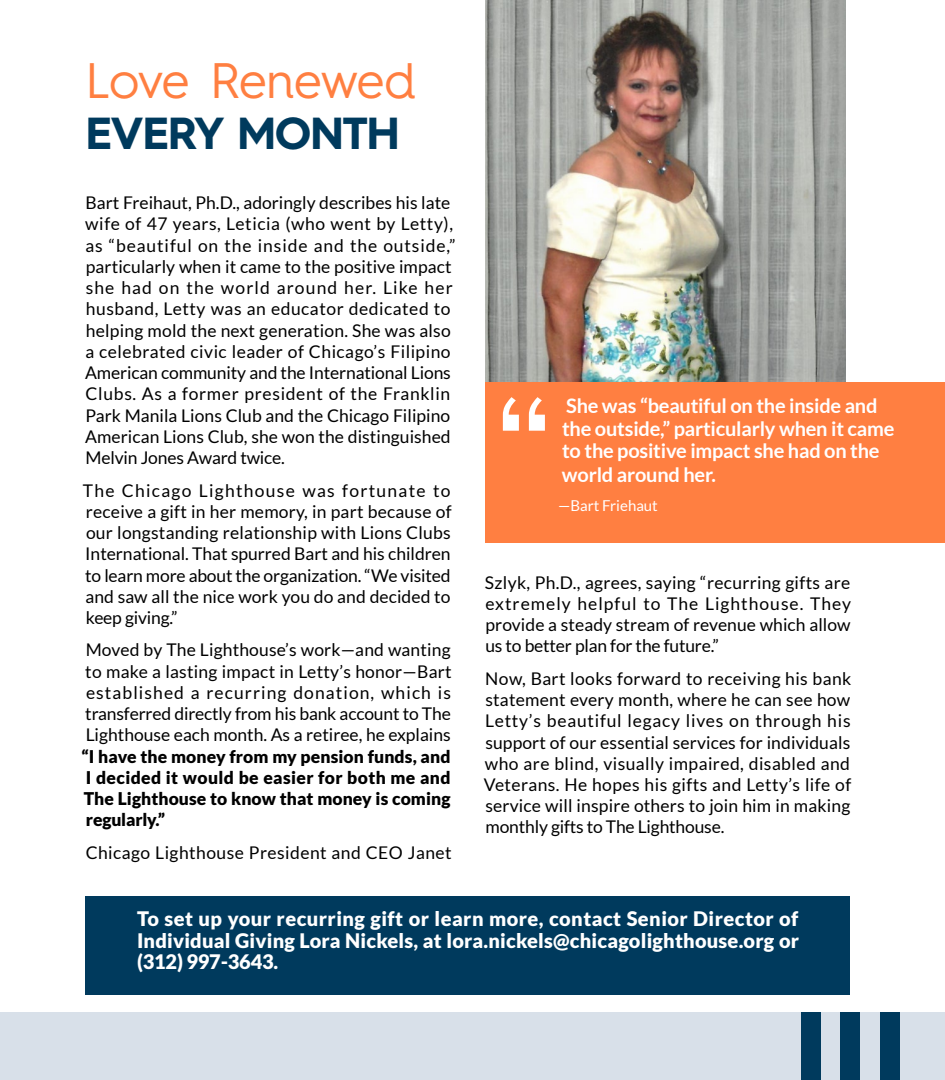
<style>
.page{position:relative;width:945px;height:1080px;background:#fff}
.page>*{position:absolute;margin:0;border:0;box-sizing:border-box;transform-origin:0 0}
.t1{font:50px "Hurme Geometric Sans 4";letter-spacing:-.025em;color:#ff7f41}
.t2{font:700 45px "Hurme Geometric Sans 4";letter-spacing:-.03em;color:#003a5d}
.MAIN_P{font:900 20px/21.2px "Lato";letter-spacing:.01em;color:#fff;text-align:justify}
.t3{font:700 20px/23px "Lato";letter-spacing:-.01em;color:#fff}
.MAIN_P-2{font:17.5px/21.2px "Lato";letter-spacing:.005em;color:#000;text-align:justify}
.MAIN_P-3{font:17.5px "Lato";letter-spacing:.025em;color:#000}
.t4{font:15px "Lato";color:#fff}
.s1{font-weight:900}
</style>
<div class="page">
<img style="left:485px;top:0;width:360px;height:382px">
<div style="left:86px;top:897px;width:765px;height:98px;background:#003a5d"></div>
<div style="left:485px;top:382px;width:460px;height:161px;background:#ff7f41"></div>
<svg style="left:503px;top:397px;width:42px;height:34px"></svg>
<div style="left:0;top:1012px;width:945px;height:68px;background:#d8e0e9"></div>
<div style="left:801px;top:1012px;width:19px;height:68px;background:#003a5d"></div>
<div style="left:841px;top:1012px;width:19px;height:68px;background:#003a5d"></div>
<div style="left:881px;top:1012px;width:19px;height:68px;background:#003a5d"></div>
<p class="t1" style="left:86px;top:45px;width:332px">Love Renewed</p>
<p class="t2" style="left:86px;top:102px;width:316px">EVERY MONTH</p>
<p class="MAIN_P-2" style="left:85px;top:192px;width:372px;text-align:left">Bart Freihaut, Ph.D., adoringly describes his late wife of 47 years, Leticia (who went by Letty), as “beautiful on the inside and the outside,” particularly when it came to the positive impact she had on the world around her. Like her husband, Letty was an educator dedicated to helping mold the next generation. She was also a celebrated civic leader of Chicago’s Filipino American community and the International Lions Clubs. As a former president of the Franklin Park Manila Lions Club and the Chicago Filipino American Lions Club, she won the distinguished Melvin Jones Award twice.</p>
<p class="MAIN_P-2" style="left:83px;top:479px;width:370px">The Chicago Lighthouse was fortunate to receive a gift in her memory, in part because of our longstanding relationship with Lions Clubs International. That spurred Bart and his children to learn more about the organization. “We visited and saw all the nice work you do and decided to keep giving.”</p>
<p class="MAIN_P-2" style="left:82px;top:639px;width:372px">Moved by The Lighthouse’s work—and wanting to make a lasting impact in Letty’s honor—Bart established a recurring donation, which is transferred directly from his bank account to The Lighthouse each month. As a retiree, he explains <span class="s1">“I have the money from my pension funds, and I decided it would be easier for both me and The Lighthouse to know that money is coming regularly.”</span></p>
<p class="MAIN_P-3" style="left:86px;top:843px;width:368px">Chicago Lighthouse President and CEO Janet</p>
<p class="t3" style="left:562px;top:394px;width:334px">She was “beautiful on the inside and the outside,” particularly when it came to the positive impact she had on the world around her.</p>
<p class="t4" style="left:558px;top:498px;width:101px">—Bart Friehaut</p>
<p class="MAIN_P-2" style="left:485px;top:571px;width:368px">Szlyk, Ph.D., agrees, saying “recurring gifts are extremely helpful to The Lighthouse. They provide a steady stream of revenue which allow us to better plan for the future.”</p>
<p class="MAIN_P-2" style="left:484px;top:668px;width:369px">Now, Bart looks forward to receiving his bank statement every month, where he can see how Letty’s beautiful legacy lives on through his support of our essential services for individuals who are blind, visually impaired, disabled and Veterans. He hopes his gifts and Letty’s life of service will inspire others to join him in making monthly gifts to The Lighthouse.</p>
<p class="MAIN_P" style="left:137px;top:908px;width:664px">To set up your recurring gift or learn more, contact Senior Director of Individual Giving Lora Nickels, at lora.nickels@chicagolighthouse.org or (312) 997-3643.</p>
</div>
